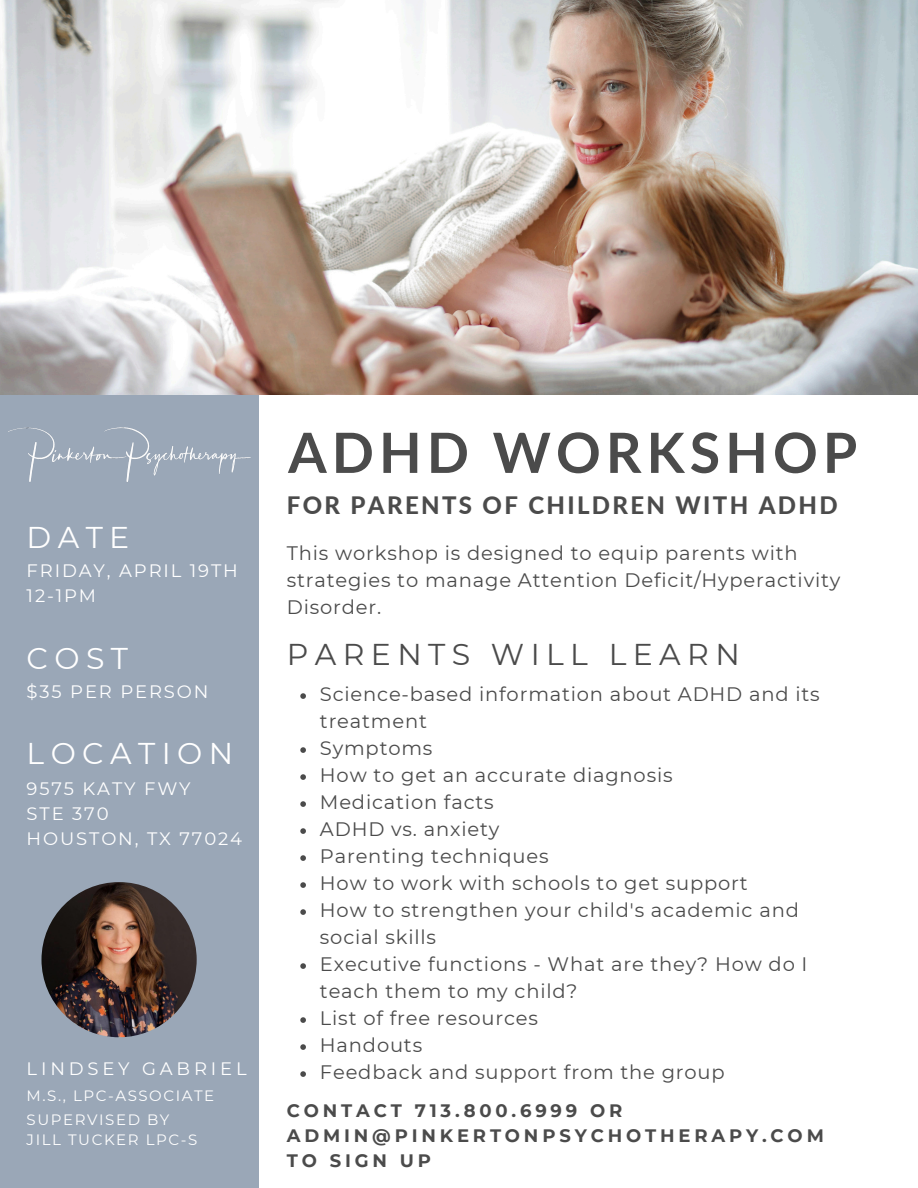
<style>
.page{position:relative;width:918px;height:1188px;background:#fff}
.page>*{position:absolute;margin:0;border:0;box-sizing:border-box;transform-origin:0 0}
.t1{font:700 55.5px "Lato";letter-spacing:.09em;color:#4b4b4b}
.t2{font:30px "Montserrat";letter-spacing:.215em;color:#4b4b4b}
.t3{font:30px "Montserrat";letter-spacing:.215em;color:#fff}
.t4{font:800 24px "Lato";letter-spacing:.1em;color:#4b4b4b}
.t5{font:19.5px/27px "Montserrat";letter-spacing:.04em;color:#4b4b4b}
.t6{font:18px/24.8px "Montserrat";letter-spacing:.105em;color:#fff}
.t7{font:700 18px/24.8px "Montserrat";letter-spacing:.215em;color:#4b4b4b}
.t8{font:18px "Montserrat";letter-spacing:.215em;color:#fff}
.t9{font:15px "Montserrat";letter-spacing:.105em;color:#fff}
</style>
<div class="page">
<div style="left:0;top:385px;width:259px;height:803px;background:#9aa7b7"></div>
<img style="left:0;top:0;width:918px;height:395px">
<img style="left:42px;top:882px;width:155px;height:155px;border-radius:50%">
<img style="left:0;top:370px;width:259px;height:112px">
<svg style="left:300px;top:693px;width:6px;height:6px"></svg>
<svg style="left:300px;top:747px;width:6px;height:6px"></svg>
<svg style="left:300px;top:774px;width:6px;height:6px"></svg>
<svg style="left:300px;top:801px;width:6px;height:6px"></svg>
<svg style="left:300px;top:828px;width:6px;height:6px"></svg>
<svg style="left:300px;top:855px;width:6px;height:6px"></svg>
<svg style="left:300px;top:882px;width:6px;height:6px"></svg>
<svg style="left:300px;top:909px;width:6px;height:6px"></svg>
<svg style="left:300px;top:963px;width:6px;height:6px"></svg>
<svg style="left:300px;top:1017px;width:6px;height:6px"></svg>
<svg style="left:300px;top:1044px;width:6px;height:6px"></svg>
<svg style="left:300px;top:1071px;width:6px;height:6px"></svg>
<p class="t3" style="left:27px;top:519px;width:104px">DATE</p>
<p class="t6" style="left:27px;top:559px;width:213px">FRIDAY, APRIL 19TH<br>12-1PM</p>
<p class="t3" style="left:27px;top:640px;width:103px">COST</p>
<p class="t6" style="left:27px;top:679px;width:183px">$35 PER PERSON</p>
<h2 class="t3" style="left:27px;top:735px;width:208px">LOCATION</h2>
<h5 class="t6" style="left:27px;top:777px;width:217px">9575 KATY FWY<br>STE 370<br>HOUSTON, TX 77024</h5>
<p class="t8" style="left:27px;top:1058px;width:221px">LINDSEY GABRIEL</p>
<h4 class="t9" style="left:27px;top:1111px;width:144px">SUPERVISED BY</h4>
<p class="t9" style="left:27px;top:1131px;width:172px">JILL TUCKER LPC-S</p>
<h5 class="t9" style="left:27px;top:1087px;width:189px">M.S., LPC-ASSOCIATE</h5>
<h1 class="t1" style="left:288px;top:418px;width:571px">ADHD WORKSHOP</h1>
<h3 class="t4" style="left:287px;top:490px;width:552px">FOR PARENTS OF CHILDREN WITH ADHD</h3>
<h5 class="t5" style="left:287px;top:540px;width:555px">This workshop is designed to equip parents with strategies to manage Attention Deficit/Hyperactivity<br>Disorder.</h5>
<h2 class="t2" style="left:287px;top:636px;width:454px">PARENTS WILL LEARN</h2>
<h6 class="t5" style="left:320px;top:681px;width:501px">Science-based information about ADHD and its treatment</h6>
<h2 class="t5" style="left:320px;top:735px;width:114px">Symptoms</h2>
<h2 class="t5" style="left:320px;top:762px;width:354px">How to get an accurate diagnosis</h2>
<h5 class="t5" style="left:320px;top:789px;width:175px">Medication facts</h5>
<p class="t5" style="left:320px;top:816px;width:181px">ADHD vs. anxiety</p>
<p class="t5" style="left:320px;top:843px;width:230px">Parenting techniques</p>
<p class="t5" style="left:320px;top:870px;width:429px">How to work with schools to get support</p>
<p class="t5" style="left:320px;top:897px;width:480px">How to strengthen your child's academic and social skills</p>
<p class="t5" style="left:320px;top:951px;width:489px">Executive functions - What are they? How do I teach them to my child?</p>
<p class="t5" style="left:320px;top:1005px;width:220px">List of free resources</p>
<p class="t5" style="left:320px;top:1032px;width:104px">Handouts</p>
<p class="t5" style="left:320px;top:1059px;width:406px">Feedback and support from the group</p>
<p class="t7" style="left:287px;top:1098px;width:539px">CONTACT 713.800.6999 OR<br>ADMIN@PINKERTONPSYCHOTHERAPY.COM<br>TO SIGN UP</p>
</div>
